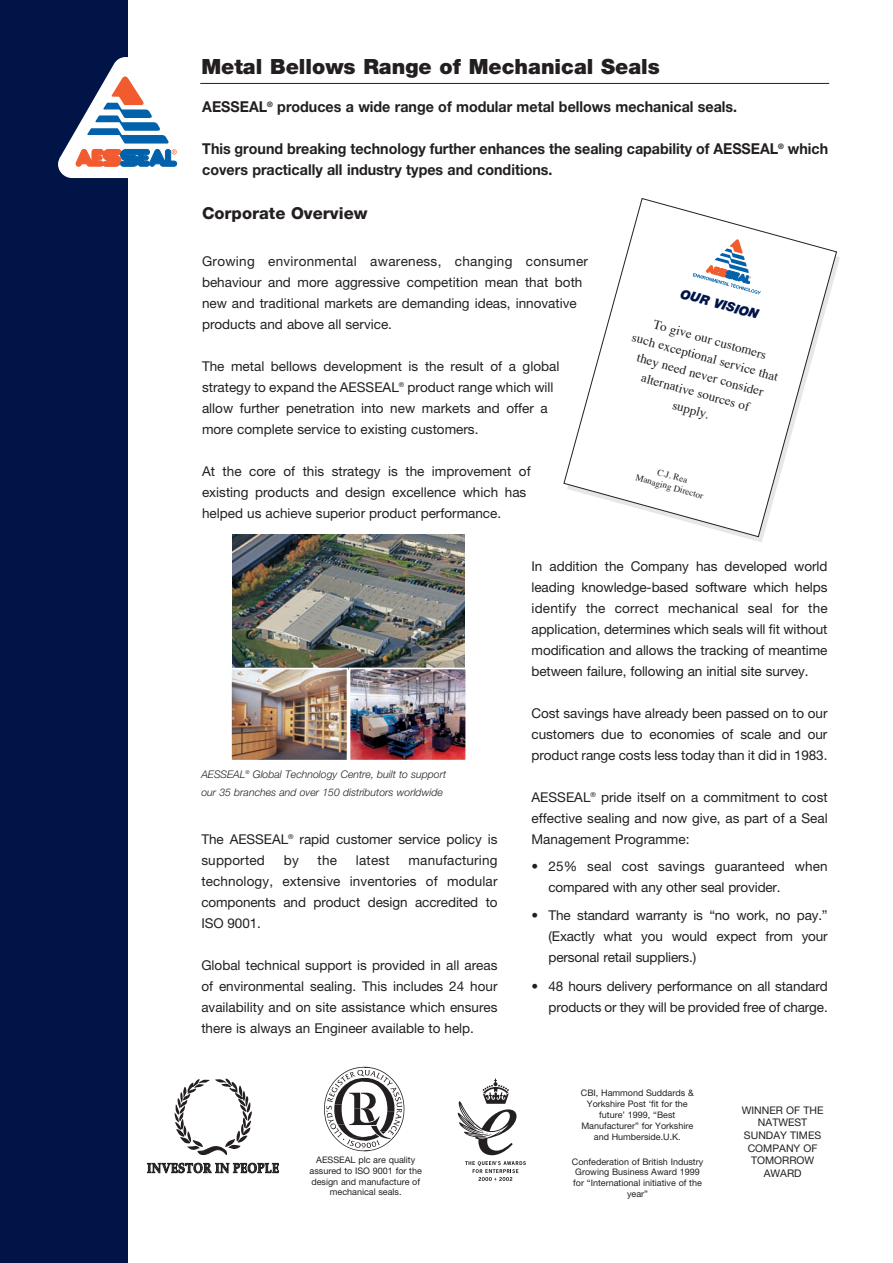
<style>
.page{position:relative;width:893px;height:1263px;background:#fff}
.page>*{position:absolute;margin:0;border:0;box-sizing:border-box;transform-origin:0 0}
.t1{font:900 21px "Helvetica Neue LTW1 G";color:#231f20}
.t2{font:800 16.5px "Helvetica Neue LTW1 G";color:#231f20}
.t3{font:700 15px/21px "Helvetica Neue LTW1 G";color:#231f20;scale:.95 1}
.t4{font:13.5px/21px "Helvetica Neue LTW1 G";color:#231f20;text-align:justify}
.t5{font:13.05px/18.1px "Times";color:#231f20;text-align:center}
.t6{font:italic 900 13.05px "Helvetica Neue LTW1 G";color:#001447}
.t7{font:italic 300 10.5px/18px "Helvetica Neue LTW1 G";color:#231f20}
.t8{font:10.5px/12.6px "Helvetica Neue LTW1 G";color:#231f20;text-align:center}
.t9{font:9.15px/10.9px "Times";color:#231f20;text-align:center}
.t10{font:9px/10.8px "Helvetica Neue LTW1 G";color:#231f20;text-align:center}
</style>
<div class="page">
<div style="left:0;top:0;width:128px;height:1263px;background:#001447"></div>
<svg style="left:58px;top:57px;width:120px;height:121px"></svg>
<hr style="left:200px;top:83px;width:629px;height:1px;background:#231f20">
<svg style="left:563px;top:198px;width:274px;height:339px"></svg>
<svg style="left:589px;top:277px;width:211px;height:238px"></svg>
<svg style="left:174px;top:1078px;width:78px;height:77px"></svg>
<svg style="left:147px;top:1162px;width:132px;height:11px"></svg>
<svg style="left:458px;top:1078px;width:59px;height:77px"></svg>
<svg style="left:465px;top:1161px;width:61px;height:20px"></svg>
<svg style="left:324px;top:1067px;width:80px;height:84px"></svg>
<img style="left:232px;top:535px;width:233px;height:135px">
<img style="left:352px;top:671px;width:112px;height:87px">
<div style="left:349px;top:668px;width:118px;height:93px;border:2px solid #fff"></div>
<img style="left:233px;top:671px;width:112px;height:87px">
<div style="left:230px;top:668px;width:118px;height:93px;border:2px solid #fff"></div>
<h1 class="t1" style="left:201px;top:59px;width:460px">Metal Bellows Range of Mechanical Seals</h1>
<p class="t3" style="left:202px;top:98px;width:565px">AESSEAL<sup>®</sup> produces a wide range of modular metal bellows mechanical seals.</p>
<p class="t3" style="left:202px;top:140px;width:660px">This ground breaking technology further enhances the sealing capability of AESSEAL<sup>®</sup> which covers practically all industry types and conditions.</p>
<p class="t2" style="left:202px;top:207px;width:167px">Corporate Overview</p>
<p class="t4" style="left:202px;top:252px;width:388px;text-align:left">Growing environmental awareness, changing consumer behaviour and more aggressive competition mean that both new and traditional markets are demanding ideas, innovative products and above all service.</p>
<p class="t4" style="left:202px;top:357px;width:359px;text-align:left">The metal bellows development is the result of a global strategy to expand the AESSEAL<sup>®</sup> product range which will allow further penetration into new markets and offer a more complete service to existing customers.</p>
<p class="t4" style="left:202px;top:462px;width:330px;text-align:left">At the core of this strategy is the improvement of existing products and design excellence which has helped us achieve superior product performance.</p>
<p class="t6" style="left:682px;top:289px;width:82px;rotate:15deg">OUR VISION</p>
<p class="t5" style="left:639px;top:312px;width:152px;rotate:15deg">To give our customers<br>such exceptional service that they need never consider alternative sources of supply.</p>
<p class="t9" style="left:640px;top:462px;width:71px;rotate:15deg">C.J. Rea<br>Managing Director</p>
<p class="t7" style="left:201px;top:766px;width:246px">AESSEAL<sup>®</sup> Global Technology Centre, built to support our 35 branches and over 150 distributors worldwide</p>
<p class="t4" style="left:201px;top:830px;width:298px">The AESSEAL<sup>®</sup> rapid customer service policy is supported</p>
<p class="t4" style="left:201px;top:851px;width:298px;text-indent:207px">manufacturing technology, extensive inventories of modular components and product design accredited to ISO 9001.</p>
<p class="t4" style="left:201px;top:956px;width:298px">Global technical support is provided in all areas of environmental sealing. This includes 24 hour availability and on site assistance which ensures there is always an Engineer available to help.</p>
<p class="t4" style="left:284px;top:851px;width:16px">by</p>
<p class="t4" style="left:318px;top:851px;width:21px">the</p>
<p class="t4" style="left:356px;top:851px;width:35px">latest</p>
<p class="t4" style="left:532px;top:557px;width:298px">In addition the Company has developed world leading knowledge-based software which helps identify the correct mechanical seal for the application, determines which seals will fit without modification and allows the tracking of meantime between failure, following an initial site survey.</p>
<p class="t4" style="left:532px;top:704px;width:297px">Cost savings have already been passed on to our customers due to economies of scale and our product range costs less today than it did in 1983.</p>
<p class="t4" style="left:531px;top:788px;width:298px">AESSEAL<sup>®</sup> pride itself on a commitment to cost effective sealing and now give, as part of a Seal Management Programme:</p>
<p class="t4" style="left:549px;top:857px;width:281px;text-indent:-17px">• 25% seal cost savings guaranteed when compared with any other seal provider.</p>
<p class="t4" style="left:549px;top:906px;width:281px;text-indent:-17px">• The standard warranty is “no work, no pay.” (Exactly what you would expect from your personal retail suppliers.)</p>
<p class="t4" style="left:531px;top:977px;width:298px;text-align:right">• 48 hours delivery performance on all standard products or they will be provided free of charge.</p>
<p class="t10" style="left:581px;top:1089px;width:114px">CBI, Hammond Suddards &amp;<br>Yorkshire Post ‘fit for the future’ 1999, “Best<br>Manufacturer” for Yorkshire and Humberside.U.K.</p>
<p class="t10" style="left:310px;top:1155px;width:114px">AESSEAL plc are quality assured to ISO 9001 for the design and manufacture of mechanical seals.</p>
<p class="t10" style="left:572px;top:1157px;width:133px">Confederation of British Industry<br>Growing Business Award 1999 for “International initiative of the year”</p>
<p class="t8" style="left:742px;top:1105px;width:83px">WINNER OF THE<br>NATWEST<br>SUNDAY TIMES<br>COMPANY OF<br>TOMORROW<br>AWARD</p>
</div>
